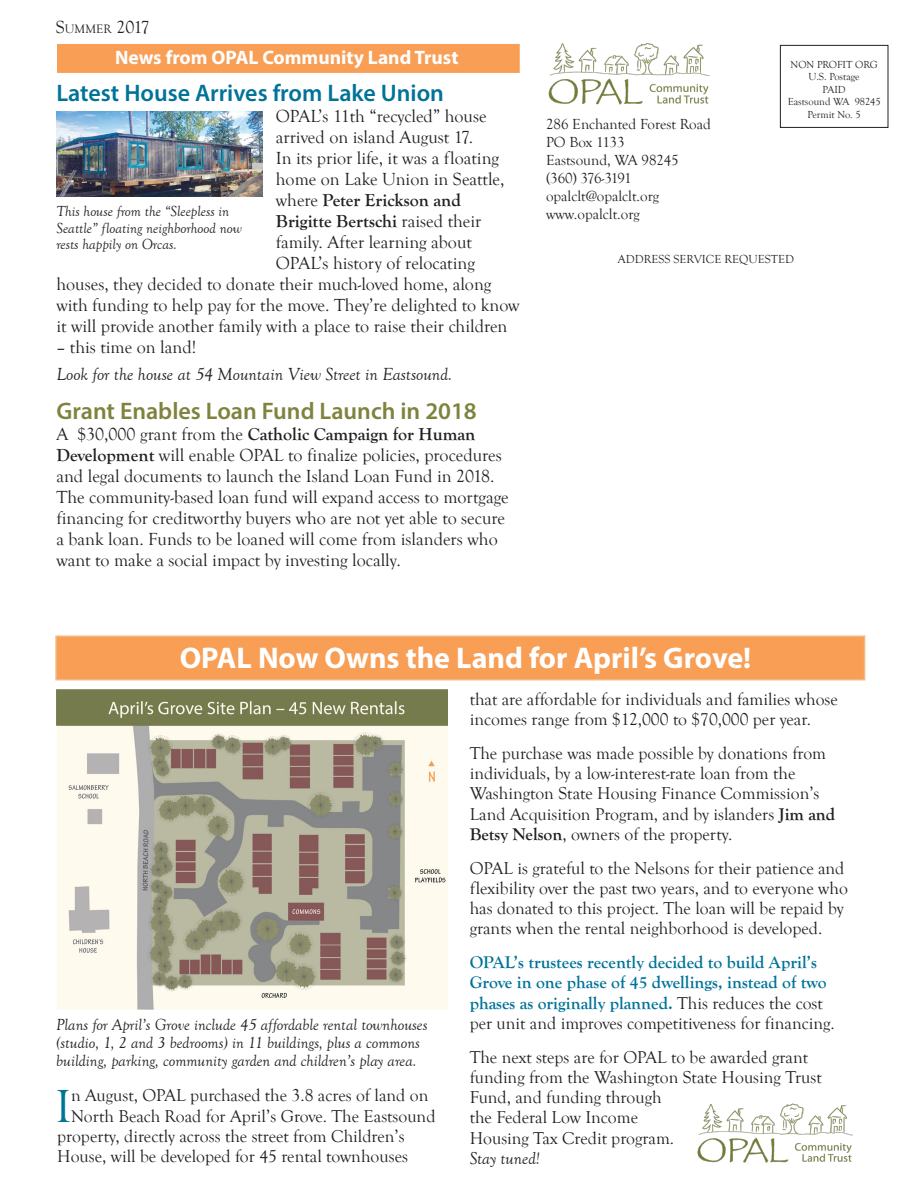
<style>
.page{position:relative;width:918px;height:1188px;background:#fff}
.page>*{position:absolute;margin:0;border:0;box-sizing:border-box;transform-origin:0 0}
.No_Spacing{font:47.7px "Goudy Old Style T";color:#007398}
.No_Spacing-2{font:700 30px "Myriad Pro";color:#fff}
.No_Spacing-3{font:600 24px "Myriad Pro";color:#7f833d}
.No_Spacing-4{font:600 24px "Myriad Pro";color:#007398}
.t1{font:700 19.5px "Myriad Pro";color:#fff}
.No_Spacing-5{font:18px/21px "Goudy Old Style T";color:#231f20}
.No_Spacing-6{font:italic 18px "Goudy Old Style T";color:#231f20}
.No_Spacing-7{font:700 18px "Goudy Old Style T";color:#231f20}
.t2{font:18px "Goudy Old Style T";color:#231f20}
.No_Spacing-8{font:17.7px/20.2px "Goudy Old Style T";color:#231f20}
.No_Spacing-9{font:700 17.7px/20.2px "Goudy Old Style T";color:#007398}
.t3{font:italic 16.5px/18px "Goudy Old Style T";color:#231f20}
.t4{font:15px "Goudy Old Style T";color:#231f20}
.t5{font:italic 15px/16.5px "Goudy Old Style T";color:#231f20}
.t6{font:15px "Goudy Old Style T";letter-spacing:-.05em;color:#231f20}
.t7{font:12px "Goudy Old Style T";color:#231f20}
.t8{font:10.5px "Goudy Old Style T";color:#231f20}
.s1{font-size:12.6px}
.s2{font-weight:400}
.s3{font-weight:700}
.s4{font-weight:400;color:#231f20}
.s5{font-style:italic}
</style>
<div class="page">
<div style="left:780px;top:45px;width:108px;height:83px;border:1px solid #231f20"></div>
<div style="left:57px;top:44px;width:463px;height:29px;background:#f89e55;border:2px solid #f89e55"></div>
<img style="left:56px;top:111px;width:206px;height:86px">
<img style="left:548px;top:43px;width:162px;height:62px">
<div style="left:55px;top:635px;width:810px;height:45px;background:#f89e55;border:2px solid #f3b985"></div>
<img style="left:697px;top:1103px;width:156px;height:60px">
<img style="left:57px;top:689px;width:390px;height:321px">
<p class="t2" style="left:56px;top:17px;width:95px">S<span class="s1">UMMER</span> 2017</p>
<p class="t1" style="left:115px;top:45px;width:345px">News from OPAL Community Land Trust</p>
<p class="No_Spacing-4" style="left:56px;top:78px;width:389px">Latest House Arrives from Lake Union</p>
<p class="No_Spacing-5" style="left:276px;top:106px;width:212px">OPAL’s 11th “recycled” house</p>
<p class="No_Spacing-5" style="left:276px;top:127px;width:199px">arrived on island August 17.</p>
<p class="No_Spacing-5" style="left:276px;top:148px;width:225px">In its prior life, it was a floating</p>
<p class="No_Spacing-5" style="left:276px;top:169px;width:230px">home on Lake Union in Seattle,</p>
<p class="No_Spacing-7" style="left:276px;top:190px;width:187px"><span class="s2">where</span> Peter Erickson and</p>
<p class="No_Spacing-7" style="left:276px;top:211px;width:207px">Brigitte Bertschi <span class="s2">raised their</span></p>
<p class="No_Spacing-5" style="left:276px;top:232px;width:198px">family. After learning about</p>
<p class="No_Spacing-5" style="left:276px;top:253px;width:201px">OPAL’s history of relocating</p>
<p class="No_Spacing-5" style="left:56px;top:274px;width:437px">houses, they decided to donate their much-loved home, along</p>
<p class="No_Spacing-5" style="left:56px;top:295px;width:465px">with funding to help pay for the move. They’re delighted to know</p>
<p class="No_Spacing-5" style="left:56px;top:316px;width:453px">it will provide another family with a place to raise their children</p>
<p class="No_Spacing-5" style="left:56px;top:337px;width:141px">– this time on land!</p>
<p class="No_Spacing-6" style="left:56px;top:365px;width:397px">Look for the house at 54 Mountain View Street in Eastsound.</p>
<p class="No_Spacing-3" style="left:56px;top:396px;width:422px">Grant Enables Loan Fund Launch in 2018</p>
<p class="No_Spacing-5" style="left:56px;top:424px;width:454px">A $30,000 grant from the <span class="s3">Catholic Campaign for Human Development</span> will enable OPAL to finalize policies, procedures and legal documents to launch the Island Loan Fund in 2018.<br>The community-based loan fund will expand access to mortgage financing for creditworthy buyers who are not yet able to secure a bank loan. Funds to be loaned will come from islanders who want to make a social impact by investing locally.</p>
<p class="t5" style="left:56px;top:203px;width:187px">This house from the “Sleepless in<br>Seattle” floating neighborhood now rests happily on Orcas.</p>
<p class="t4" style="left:546px;top:115px;width:167px">286 Enchanted Forest Road</p>
<p class="t4" style="left:546px;top:133px;width:80px">PO Box 1133</p>
<p class="t4" style="left:546px;top:151px;width:134px">Eastsound, WA 98245</p>
<p class="t6" style="left:546px;top:169px;width:87px">(360) 376-3191</p>
<p class="t4" style="left:546px;top:187px;width:115px">opalclt@opalclt.org</p>
<p class="t4" style="left:546px;top:205px;width:95px">www.opalclt.org</p>
<p class="t8" style="left:791px;top:58px;width:89px">NON PROFIT ORG</p>
<p class="t8" style="left:809px;top:71px;width:53px">U.S. Postage</p>
<p class="t8" style="left:823px;top:84px;width:25px">PAID</p>
<p class="t8" style="left:788px;top:96px;width:94px">Eastsound WA 98245</p>
<p class="t8" style="left:808px;top:109px;width:55px">Permit No. 5</p>
<p class="t7" style="left:618px;top:253px;width:178px">ADDRESS SERVICE REQUESTED</p>
<p class="No_Spacing-2" style="left:180px;top:638px;width:573px">OPAL Now Owns the Land for April’s Grove!</p>
<p class="No_Spacing-8" style="left:470px;top:689px;width:370px">that are affordable for individuals and families whose incomes range from $12,000 to $70,000 per year.</p>
<p class="No_Spacing-8" style="left:470px;top:743px;width:367px">The purchase was made possible by donations from individuals, by a low-interest-rate loan from the Washington State Housing Finance Commission’s Land Acquisition Program, and by islanders <span class="s3">Jim and Betsy Nelson</span>, owners of the property.</p>
<p class="No_Spacing-8" style="left:470px;top:858px;width:380px">OPAL is grateful to the Nelsons for their patience and flexibility over the past two years, and to everyone who has donated to this project. The loan will be repaid by grants when the rental neighborhood is developed.</p>
<p class="No_Spacing-9" style="left:470px;top:952px;width:367px">OPAL’s trustees recently decided to build April’s Grove in one phase of 45 dwellings, instead of two phases as originally planned. <span class="s4">This reduces the cost per unit and improves competitiveness for financing.</span></p>
<p class="No_Spacing-8" style="left:470px;top:1047px;width:354px">The next steps are for OPAL to be awarded grant funding from the Washington State Housing Trust<br>Fund, and funding through<br>the Federal Low Income<br>Housing Tax Credit program.<br><span class="s5">Stay tuned!</span></p>
<p class="t3" style="left:56px;top:1016px;width:373px">Plans for April’s Grove include 45 affordable rental townhouses (studio, 1, 2 and 3 bedrooms) in 11 buildings, plus a commons building, parking, community garden and children’s play area.</p>
<p class="No_Spacing" style="left:55px;top:1080px;width:17px">I</p>
<p class="No_Spacing-8" style="left:71px;top:1086px;width:359px">n August, OPAL purchased the 3.8 acres of land on</p>
<p class="No_Spacing-8" style="left:71px;top:1106px;width:366px">North Beach Road for April’s Grove. The Eastsound</p>
<p class="No_Spacing-8" style="left:57px;top:1126px;width:349px">property, directly across the street from Children’s</p>
<p class="No_Spacing-8" style="left:57px;top:1147px;width:352px">House, will be developed for 45 rental townhouses</p>
</div>
